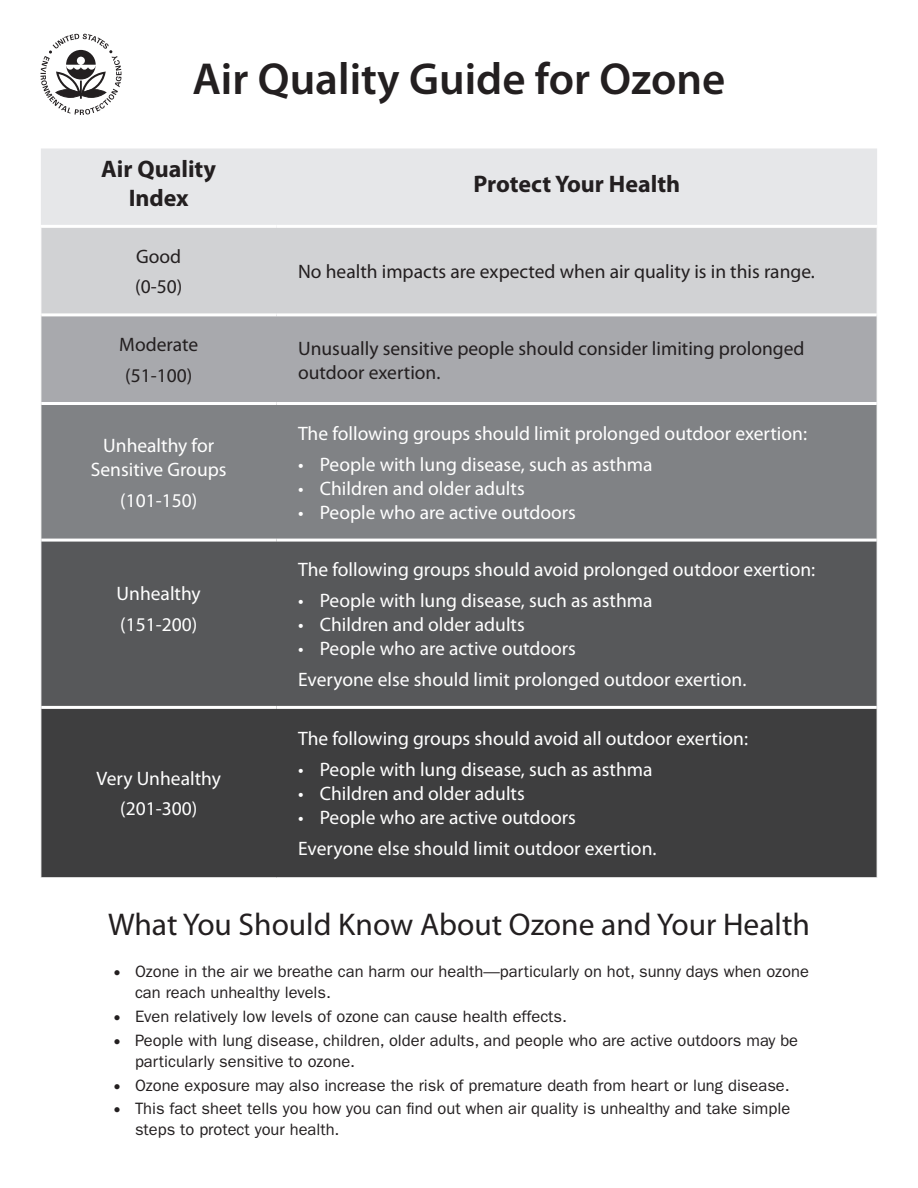
<style>
.page{position:relative;width:918px;height:1188px;background:#fff}
.page>*{position:absolute;margin:0;border:0;box-sizing:border-box;transform-origin:0 0}
.t1{font:600 45px "Myriad Pro";color:#231f20}
.t2{font:31.5px "Myriad Pro";color:#231f20}
.t3{font:700 24px/28.8px "Myriad Pro";color:#231f20;text-align:center}
.t4{font:19.5px/24px "Myriad Pro";color:#fff;text-align:center}
.t5{font:19.5px/24px "Myriad Pro";color:#231f20}
.bullets{font:16.5px/21px "ITC Franklin Gothic Std";color:#231f20}
.s1{font-size:30px}
</style>
<div class="page">
<div style="left:41px;top:148px;width:836px;height:77px;background:#e6e7e9"></div>
<div style="left:41px;top:228px;width:836px;height:85px;background:#d1d2d4"></div>
<div style="left:41px;top:316px;width:836px;height:86px;background:#a8a9ad"></div>
<div style="left:41px;top:405px;width:836px;height:134px;background:#808285"></div>
<div style="left:41px;top:542px;width:836px;height:164px;background:#57585a"></div>
<div style="left:41px;top:709px;width:836px;height:168px;background:#3e3e3f"></div>
<svg style="left:40px;top:34px;width:82px;height:81px"></svg>
<p class="t1" style="left:193px;top:54px;width:534px">Air Quality Guide for Ozone</p>
<p class="t3" style="left:101px;top:155px;width:116px">Air Quality<br>Index</p>
<p class="t5" style="left:136px;top:244px;width:47px">Good</p>
<p class="t5" style="left:135px;top:275px;width:49px">(0-50)</p>
<p class="t5" style="left:119px;top:333px;width:80px">Moderate</p>
<p class="t5" style="left:125px;top:364px;width:69px">(51-100)</p>
<p class="t4" style="left:91px;top:434px;width:137px">Unhealthy for<br>Sensitive Groups</p>
<p class="t4" style="left:120px;top:488px;width:79px">(101-150)</p>
<p class="t4" style="left:117px;top:582px;width:86px">Unhealthy</p>
<p class="t4" style="left:120px;top:613px;width:79px">(151-200)</p>
<p class="t4" style="left:96px;top:766px;width:126px">Very Unhealthy</p>
<p class="t4" style="left:120px;top:797px;width:79px">(201-300)</p>
<p class="t3" style="left:473px;top:170px;width:208px">Protect Your Health</p>
<p class="t5" style="left:298px;top:260px;width:518px">No health impacts are expected when air quality is in this range.</p>
<p class="t5" style="left:298px;top:336px;width:508px">Unusually sensitive people should consider limiting prolonged outdoor exertion.</p>
<p class="t4" style="left:298px;top:422px;width:510px">The following groups should limit prolonged outdoor exertion:</p>
<p class="t4" style="left:298px;top:452px;width:356px">• People with lung disease, such as asthma</p>
<p class="t4" style="left:298px;top:476px;width:228px">• Children and older adults</p>
<p class="t4" style="left:298px;top:500px;width:279px">• People who are active outdoors</p>
<p class="t4" style="left:298px;top:558px;width:519px">The following groups should avoid prolonged outdoor exertion:</p>
<p class="t4" style="left:298px;top:589px;width:356px">• People with lung disease, such as asthma</p>
<p class="t4" style="left:298px;top:613px;width:228px">• Children and older adults</p>
<p class="t4" style="left:298px;top:637px;width:279px">• People who are active outdoors</p>
<p class="t4" style="left:298px;top:668px;width:450px">Everyone else should limit prolonged outdoor exertion.</p>
<p class="t4" style="left:298px;top:727px;width:452px">The following groups should avoid all outdoor exertion:</p>
<p class="t4" style="left:298px;top:758px;width:356px">• People with lung disease, such as asthma</p>
<p class="t4" style="left:298px;top:782px;width:228px">• Children and older adults</p>
<p class="t4" style="left:298px;top:806px;width:279px">• People who are active outdoors</p>
<p class="t4" style="left:298px;top:837px;width:360px">Everyone else should limit outdoor exertion.</p>
<p class="t2" style="left:108px;top:907px;width:703px">What You Should Know About Ozone and Your Health</p>
<p class="bullets" style="left:135px;top:961px;width:675px;text-indent:-27px"><span class="s1">•</span> Ozone in the air we breathe can harm our health—particularly on hot, sunny days when ozone can reach unhealthy levels.</p>
<p class="bullets" style="left:108px;top:1006px;width:461px"><span class="s1">•</span> Even relatively low levels of ozone can cause health effects.</p>
<p class="bullets" style="left:135px;top:1030px;width:665px;text-indent:-27px"><span class="s1">•</span> People with lung disease, children, older adults, and people who are active outdoors may be particularly sensitive to ozone.</p>
<p class="bullets" style="left:108px;top:1075px;width:683px"><span class="s1">•</span> Ozone exposure may also increase the risk of premature death from heart or lung disease.</p>
<p class="bullets" style="left:135px;top:1098px;width:657px;text-indent:-27px"><span class="s1">•</span> This fact sheet tells you how you can find out when air quality is unhealthy and take simple steps to protect your health.</p>
</div>
